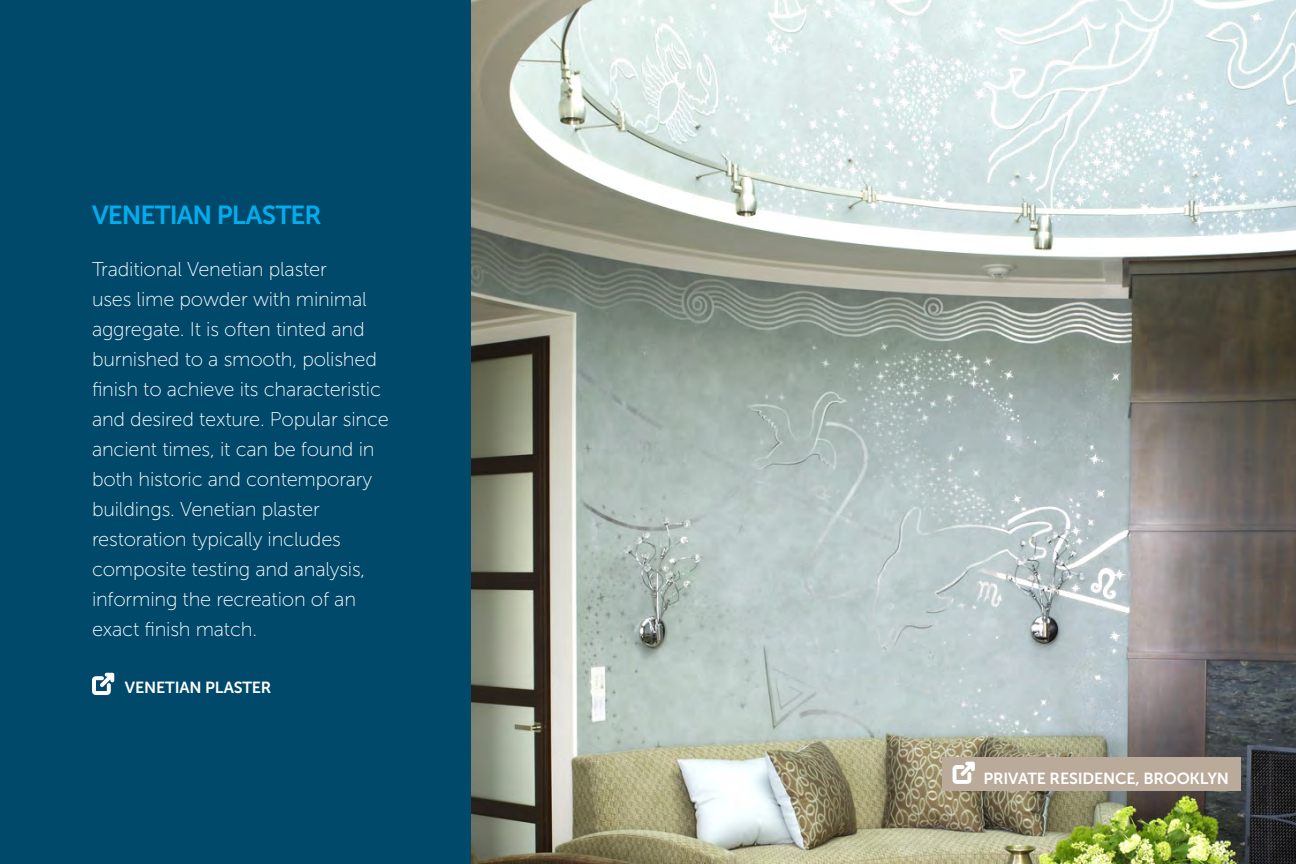
<style>
.page{position:relative;width:1296px;height:864px;background:#fff}
.page>*{position:absolute;margin:0;border:0;box-sizing:border-box;transform-origin:0 0}
.t1{font:26px "Museo Sans 700";letter-spacing:-.035em;color:#00aeef}
.t2{font:20px/30px "Museo Sans 100";letter-spacing:-.01em;color:#fff}
.t3{font:16px "Museo Sans 700";letter-spacing:-.01em;color:#fff}
</style>
<div class="page">
<div style="left:0;top:0;width:472px;height:864px;background:#00496b"></div>
<img style="left:472px;top:0;width:824px;height:864px">
<svg style="left:92px;top:672px;width:23px;height:23px"></svg>
<div style="left:942px;top:758px;width:299px;height:33px;background:#b9aa99"></div>
<svg style="left:952px;top:761px;width:23px;height:23px"></svg>
<h1 class="t1" style="left:92px;top:201px;width:231px">VENETIAN PLASTER</h1>
<p class="t2" style="left:92px;top:254px;width:298px">Traditional Venetian plaster<br>uses lime powder with minimal aggregate. It is often tinted and burnished to a smooth, polished finish to achieve its characteristic and desired texture. Popular since ancient times, it can be found in both historic and contemporary buildings. Venetian plaster restoration typically includes composite testing and analysis, informing the recreation of an exact finish match.</p>
<p class="t3" style="left:125px;top:679px;width:148px">VENETIAN PLASTER</p>
<p class="t3" style="left:984px;top:770px;width:247px">PRIVATE RESIDENCE, BROOKLYN</p>
</div>
